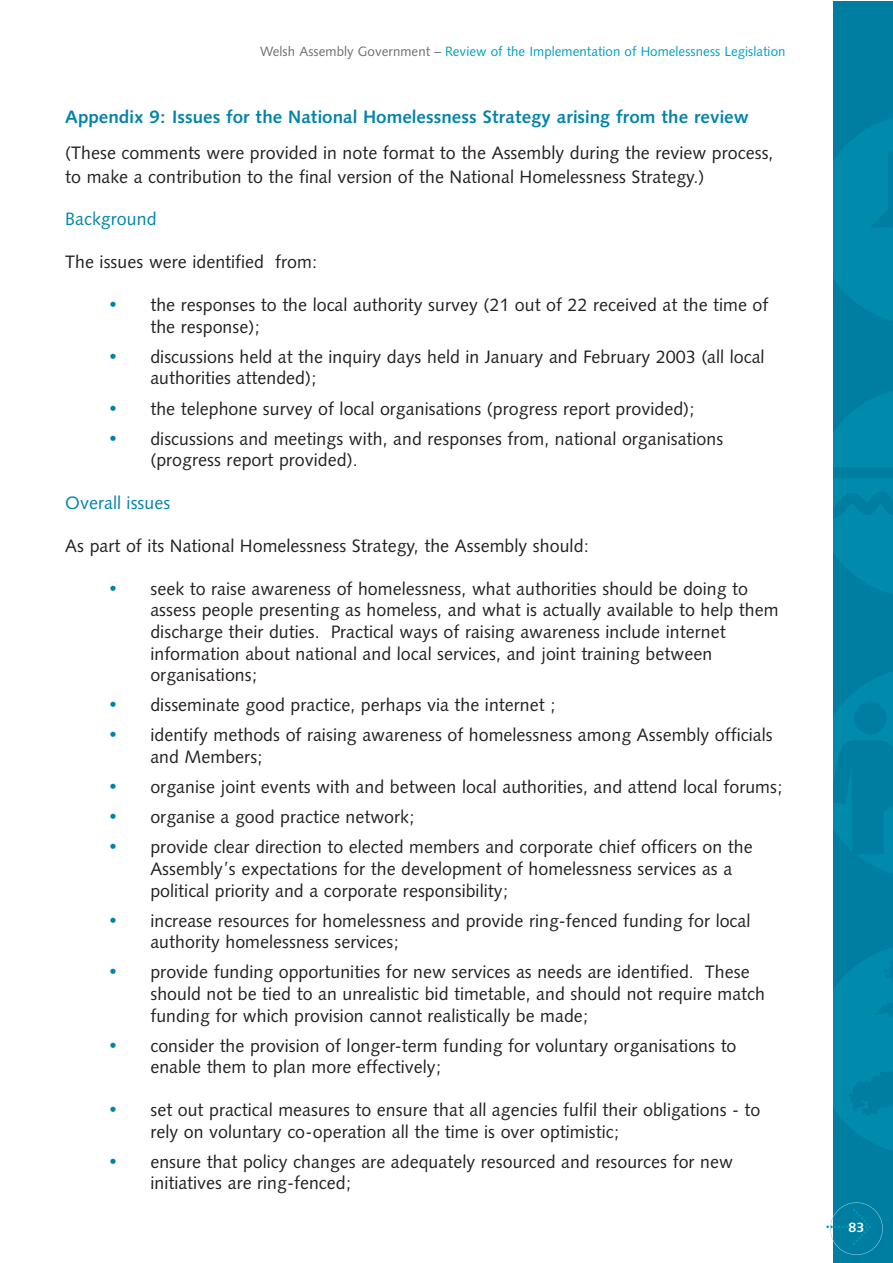
<style>
.page{position:relative;width:893px;height:1263px;background:#fff}
.page>*{position:absolute;margin:0;border:0;box-sizing:border-box;transform-origin:0 0}
.t1{font:18px/21.6px "Humanist 531 BT Roman A";color:#231f20}
.t2{font:18px "Humanist 531 BT Bold A";color:#0083a9}
.t3{font:18px "Humanist 531 BT Roman A";color:#0083a9}
.t4{font:13.5px "Humanist 531 BT Roman A";color:#009ebe}
.t5{font:13.5px "Humanist 531 BT Bold A";color:#fff}
.s1{color:#6c6e70}
.s2{color:#0083a9}
</style>
<div class="page">
<div style="left:833px;top:2px;width:59px;height:1261px;background:#007ea2"></div>
<svg style="left:833px;top:119px;width:59px;height:201px"></svg>
<svg style="left:833px;top:672px;width:59px;height:201px"></svg>
<div style="left:854px;top:702px;width:32px;height:32px;background:#007ea2;border-radius:50%"></div>
<svg style="left:833px;top:948px;width:59px;height:202px"></svg>
<svg style="left:833px;top:391px;width:59px;height:203px"></svg>
<svg style="left:826px;top:1209px;width:45px;height:36px"></svg>
<div style="left:830px;top:1202px;width:52px;height:53px;border:1px solid #9fcedf;border-radius:50%"></div>
<p class="t4" style="left:260px;top:46px;width:527px"><span class="s1">Welsh Assembly Government –</span> Review of the Implementation of Homelessness Legislation</p>
<p class="t2" style="left:65px;top:110px;width:685px">Appendix 9: Issues for the National Homelessness Strategy arising from the review</p>
<p class="t1" style="left:65px;top:142px;width:709px;line-height:24px">(These comments were provided in note format to the Assembly during the review process, to make a contribution to the final version of the National Homelessness Strategy.)</p>
<p class="t3" style="left:65px;top:213px;width:93px">Background</p>
<p class="t1" style="left:65px;top:253px;width:254px">The issues were identified from:</p>
<p class="t1" style="left:150px;top:296px;width:619px;text-indent:-43px"><span class="s2">•</span> the responses to the local authority survey (21 out of 22 received at the time of the response);</p>
<p class="t1" style="left:150px;top:348px;width:615px;text-indent:-43px"><span class="s2">•</span> discussions held at the inquiry days held in January and February 2003 (all local authorities attended);</p>
<p class="t1" style="left:108px;top:399px;width:589px"><span class="s2">•</span> the telephone survey of local organisations (progress report provided);</p>
<p class="t1" style="left:150px;top:430px;width:574px;text-indent:-43px"><span class="s2">•</span> discussions and meetings with, and responses from, national organisations (progress report provided).</p>
<p class="t3" style="left:65px;top:496px;width:107px">Overall issues</p>
<p class="t1" style="left:65px;top:537px;width:525px">As part of its National Homelessness Strategy, the Assembly should:</p>
<p class="t1" style="left:150px;top:580px;width:629px;text-indent:-43px"><span class="s2">•</span> seek to raise awareness of homelessness, what authorities should be doing to assess people presenting as homeless, and what is actually available to help them discharge their duties. Practical ways of raising awareness include internet information about national and local services, and joint training between organisations;</p>
<p class="t1" style="left:108px;top:696px;width:450px"><span class="s2">•</span> disseminate good practice, perhaps via the internet ;</p>
<p class="t1" style="left:150px;top:726px;width:623px;text-indent:-43px"><span class="s2">•</span> identify methods of raising awareness of homelessness among Assembly officials and Members;</p>
<p class="t1" style="left:108px;top:778px;width:676px"><span class="s2">•</span> organise joint events with and between local authorities, and attend local forums;</p>
<p class="t1" style="left:108px;top:808px;width:309px"><span class="s2">•</span> organise a good practice network;</p>
<p class="t1" style="left:150px;top:838px;width:603px;text-indent:-43px"><span class="s2">•</span> provide clear direction to elected members and corporate chief officers on the<br>Assembly’s expectations for the development of homelessness services as a political priority and a corporate responsibility;</p>
<p class="t1" style="left:150px;top:912px;width:601px;text-indent:-43px"><span class="s2">•</span> increase resources for homelessness and provide ring-fenced funding for local authority homelessness services;</p>
<p class="t1" style="left:150px;top:963px;width:616px;text-indent:-43px"><span class="s2">•</span> provide funding opportunities for new services as needs are identified. These should not be tied to an unrealistic bid timetable, and should not require match funding for which provision cannot realistically be made;</p>
<p class="t1" style="left:150px;top:1037px;width:587px;text-indent:-43px"><span class="s2">•</span> consider the provision of longer-term funding for voluntary organisations to enable them to plan more effectively;</p>
<p class="t1" style="left:150px;top:1101px;width:611px;text-indent:-43px"><span class="s2">•</span> set out practical measures to ensure that all agencies fulfil their obligations - to rely on voluntary co-operation all the time is over optimistic;</p>
<p class="t1" style="left:150px;top:1153px;width:584px;text-indent:-43px"><span class="s2">•</span> ensure that policy changes are adequately resourced and resources for new initiatives are ring-fenced;</p>
<p class="t5" style="left:848px;top:1223px;width:17px">83</p>
</div>
